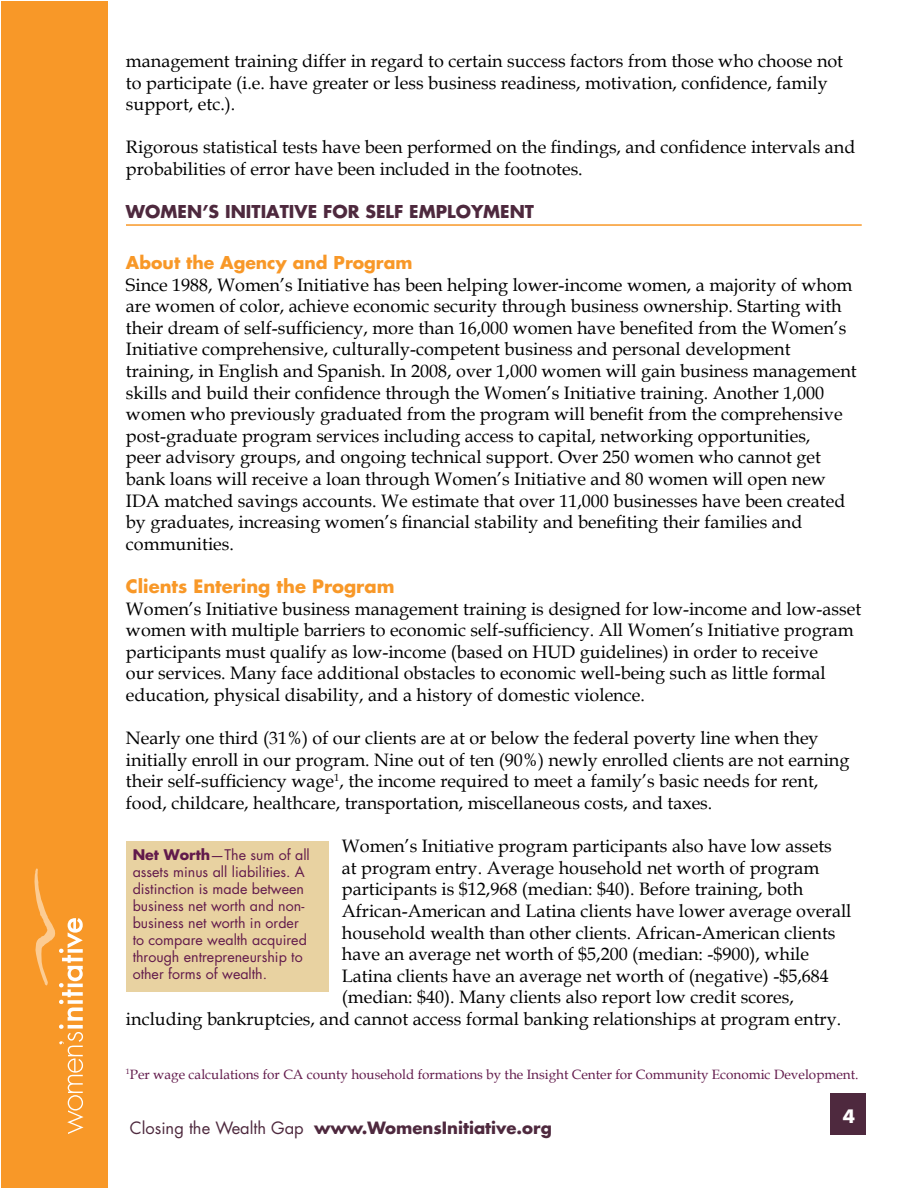
<style>
.page{position:relative;width:918px;height:1188px;background:#fff}
.page>*{position:absolute;margin:0;border:0;box-sizing:border-box;transform-origin:0 0}
.t1{font:18px/21.6px "Book Antiqua";color:#000}
.t2{font:700 18px "Futura Std";color:#f89828}
.t3{font:700 17.25px "Futura Std";color:#4e293e}
.t4{font:700 17.25px "Futura Std";color:#f89828}
.t5{font:700 16.5px "Futura Std";color:#4e293e}
.t6{font:14.25px/17.1px "Futura Std";color:#621a4b}
.t7{font:13.5px "Book Antiqua";color:#621a4b}
.s1{font-weight:700}
.s2{font-weight:400}
</style>
<div class="page">
<div style="left:830px;top:1093px;width:36px;height:42px;background:#4e293e"></div>
<div style="left:2px;top:1px;width:106px;height:1187px;background:#f89828"></div>
<svg style="left:34px;top:868px;width:50px;height:266px"></svg>
<hr style="left:126px;top:224px;width:736px;height:2px;background:#f89828">
<div style="left:126px;top:841px;width:202px;height:151px;background:#e8d2a1"></div>
<p class="t1" style="left:126px;top:50px;width:719px">management training differ in regard to certain success factors from those who choose not to participate (i.e. have greater or less business readiness, motivation, confidence, family support, etc.).</p>
<p class="t1" style="left:126px;top:136px;width:731px">Rigorous statistical tests have been performed on the findings, and confidence intervals and probabilities of error have been included in the footnotes.</p>
<p class="t3" style="left:126px;top:200px;width:410px">WOMEN’S INITIATIVE FOR SELF EMPLOYMENT</p>
<p class="t4" style="left:126px;top:251px;width:288px">About the Agency and Program</p>
<p class="t1" style="left:126px;top:273px;width:732px">Since 1988, Women’s Initiative has been helping lower-income women, a majority of whom are women of color, achieve economic security through business ownership. Starting with their dream of self-sufficiency, more than 16,000 women have benefited from the Women’s Initiative comprehensive, culturally-competent business and personal development training, in English and Spanish. In 2008, over 1,000 women will gain business management skills and build their confidence through the Women’s Initiative training. Another 1,000 women who previously graduated from the program will benefit from the comprehensive post-graduate program services including access to capital, networking opportunities,<br>peer advisory groups, and ongoing technical support. Over 250 women who cannot get bank loans will receive a loan through Women’s Initiative and 80 women will open new IDA matched savings accounts. We estimate that over 11,000 businesses have been created by graduates, increasing women’s financial stability and benefiting their families and communities.</p>
<p class="t2" style="left:126px;top:574px;width:270px">Clients Entering the Program</p>
<p class="t1" style="left:126px;top:597px;width:737px">Women’s Initiative business management training is designed for low-income and low-asset women with multiple barriers to economic self-sufficiency. All Women’s Initiative program participants must qualify as low-income (based on HUD guidelines) in order to receive<br>our services. Many face additional obstacles to economic well-being such as little formal education, physical disability, and a history of domestic violence.</p>
<p class="t1" style="left:126px;top:727px;width:725px">Nearly one third (31%) of our clients are at or below the federal poverty line when they initially enroll in our program. Nine out of ten (90%) newly enrolled clients are not earning their self-sufficiency wage<sup>1</sup>, the income required to meet a family’s basic needs for rent, food, childcare, healthcare, transportation, miscellaneous costs, and taxes.</p>
<p class="t1" style="left:342px;top:835px;width:491px">Women’s Initiative program participants also have low assets</p>
<p class="t1" style="left:342px;top:856px;width:479px">at program entry. Average household net worth of program</p>
<p class="t1" style="left:342px;top:878px;width:463px">participants is $12,968 (median: $40). Before training, both</p>
<p class="t1" style="left:342px;top:900px;width:511px">African-American and Latina clients have lower average overall</p>
<p class="t1" style="left:342px;top:921px;width:495px">household wealth than other clients. African-American clients</p>
<p class="t1" style="left:342px;top:943px;width:469px">have an average net worth of $5,200 (median: -$900), while</p>
<p class="t1" style="left:342px;top:964px;width:488px">Latina clients have an average net worth of (negative) -$5,684</p>
<p class="t1" style="left:342px;top:986px;width:454px">(median: $40). Many clients also report low credit scores,</p>
<p class="t1" style="left:126px;top:1008px;width:717px">including bankruptcies, and cannot access formal banking relationships at program entry.</p>
<p class="t7" style="left:126px;top:1065px;width:734px"><sup>1</sup>Per wage calculations for CA county household formations by the Insight Center for Community Economic Development.</p>
<p class="t6" style="left:133px;top:846px;width:179px"><span class="s1">Net Worth</span>—The sum of all assets minus all liabilities. A distinction is made between business net worth and non&shy;business net worth in order to compare wealth acquired through entrepreneurship to other forms of wealth.</p>
<p class="t5" style="left:130px;top:1116px;width:424px"><span class="s2">Closing the Wealth Gap</span> www.WomensInitiative.org</p>
</div>
